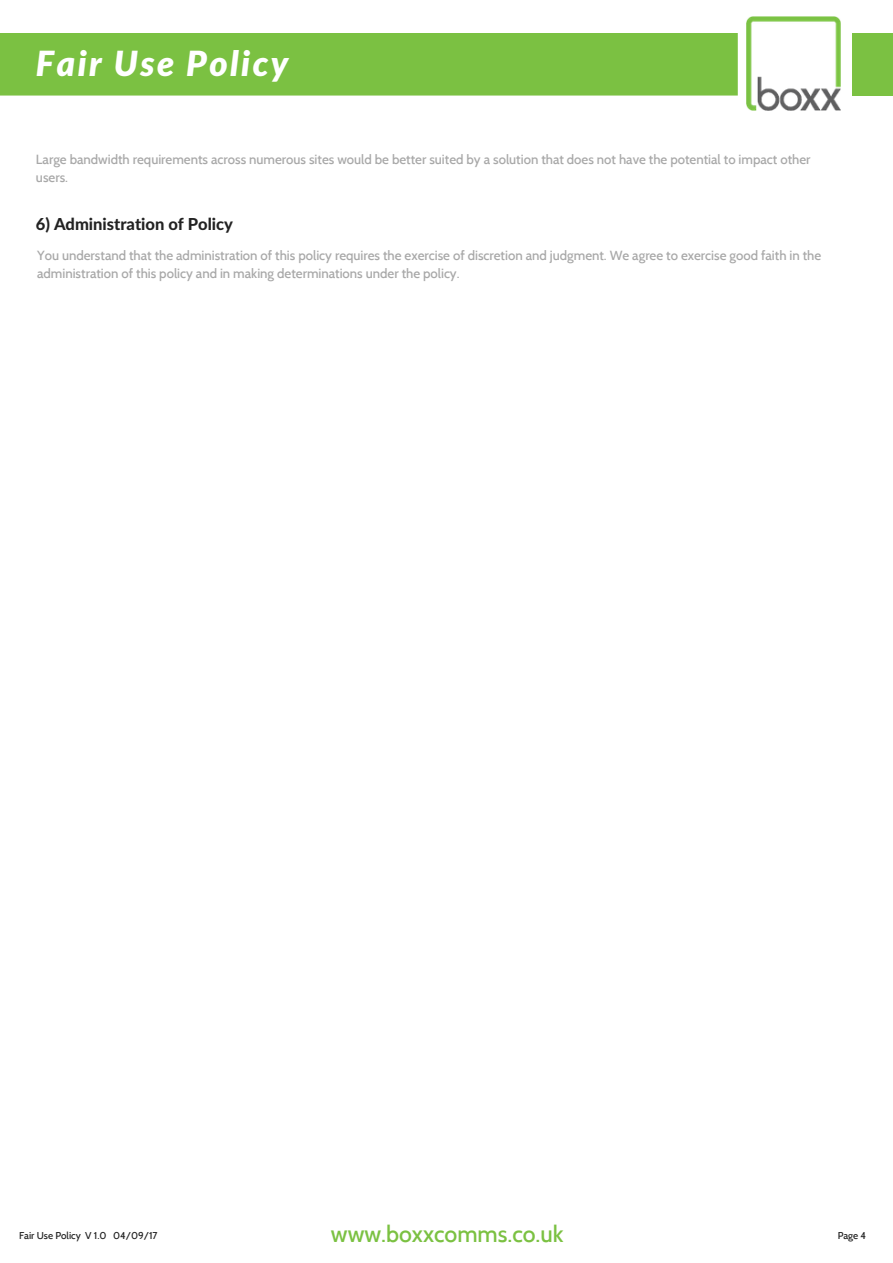
<style>
.page{position:relative;width:893px;height:1263px;background:#fff}
.page>*{position:absolute;margin:0;border:0;box-sizing:border-box;transform-origin:0 0}
.t1{font:italic 900 34.65px "Lato";letter-spacing:.07em;color:#fff}
.t2{font:500 23.1px "Cabin";color:#7bc142}
.t3{font:800 16.5px "Lato";color:#222}
.t4{font:500 13.2px/18px "Cabin";color:#a8a8a8}
.t5{font:500 9.9px "Cabin";color:#222}
</style>
<div class="page">
<img style="left:746px;top:17px;width:94px;height:93px">
<div style="left:852px;top:33px;width:40px;height:63px;background:#7bc142"></div>
<div style="left:0;top:33px;width:737px;height:63px;background:#7bc142"></div>
<h1 class="t1" style="left:36px;top:42px;width:254px">Fair Use Policy</h1>
<p class="t4" style="left:36px;top:150px;width:776px">Large bandwidth requirements across numerous sites would be better suited by a solution that does not have the potential to impact other users.</p>
<p class="t3" style="left:36px;top:214px;width:198px">6) Administration of Policy</p>
<p class="t4" style="left:37px;top:246px;width:785px">You understand that the administration of this policy requires the exercise of discretion and judgment. We agree to exercise good faith in the administration of this policy and in making determinations under the policy.</p>
<p class="t5" style="left:19px;top:1229px;width:140px">Fair Use Policy V 1.0 04/09/17</p>
<h2 class="t2" style="left:331px;top:1220px;width:234px">www.boxxcomms.co.uk</h2>
<p class="t5" style="left:837px;top:1229px;width:30px">Page 4</p>
</div>
